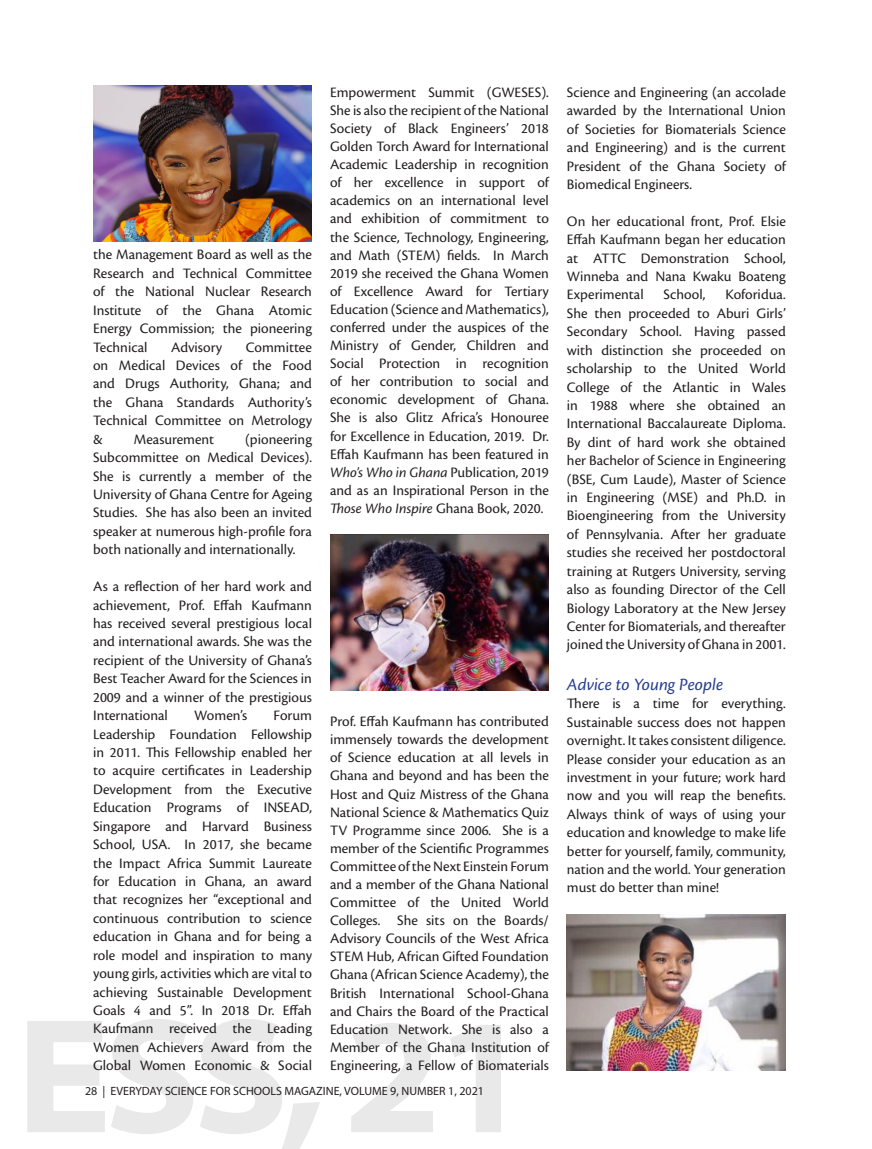
<style>
.page{position:relative;width:872px;height:1149px;background:#fff}
.page>*{position:absolute;margin:0;border:0;box-sizing:border-box;transform-origin:0 0}
.t1{font:700 semi-expanded 165px "Myriad Pro";color:#231f20}
.t2{font:italic 18px "Cronos Pro";color:#253c94}
.t3{font:15px/18.5px "Cronos Pro";color:#231f20;text-align:justify}
.t4{font:12px "Myriad Pro";color:#231f20}
.s1{font-style:italic}
</style>
<div class="page">
<img style="left:93px;top:85px;width:218px;height:156px">
<img style="left:330px;top:534px;width:219px;height:155px">
<img style="left:567px;top:914px;width:218px;height:155px">
<p class="t3" style="left:330px;top:83px;width:220px;line-height:18px">Empowerment Summit (GWESES).<br>She is also the recipient of the National Society of Black Engineers’ 2018<br>Golden Torch Award for International Academic Leadership in recognition of her excellence in support of academics on an international level and exhibition of commitment to the Science, Technology, Engineering, and Math (STEM) fields. In March 2019 she received the Ghana Women of Excellence Award for Tertiary Education (Science and Mathematics), conferred under the auspices of the Ministry of Gender, Children and Social Protection in recognition of her contribution to social and economic development of Ghana.<br>She is also Glitz Africa’s Honouree for Excellence in Education, 2019. Dr.<br>Effah Kaufmann has been featured in <span class="s1">Who’s Who in Ghana</span> Publication, 2019 and as an Inspirational Person in the <span class="s1">Those Who Inspire</span> Ghana Book, 2020.</p>
<p class="t3" style="left:93px;top:245px;width:220px">the Management Board as well as the Research and Technical Committee of the National Nuclear Research Institute of the Ghana Atomic Energy Commission; the pioneering Technical</p>
<p class="t3" style="left:171px;top:337px;width:53px">Advisory</p>
<p class="t3" style="left:93px;top:337px;width:220px;text-indent:153px">Committee on Medical Devices of the Food and Drugs Authority, Ghana; and the Ghana Standards Authority’s Technical Committee on Metrology &amp;</p>
<p class="t3" style="left:93px;top:430px;width:220px;text-indent:152px">(pioneering Subcommittee on Medical Devices).<br>She is currently a member of the University of Ghana Centre for Ageing Studies. She has also been an invited speaker at numerous high-profile fora both nationally and internationally.</p>
<p class="t3" style="left:93px;top:577px;width:220px">As a reflection of her hard work and achievement, Prof. Effah Kaufmann has received several prestigious local and international awards. She was the recipient of the University of Ghana’s Best Teacher Award for the Sciences in 2009 and a winner of the prestigious International</p>
<p class="t3" style="left:134px;top:430px;width:82px">Measurement</p>
<p class="t3" style="left:194px;top:706px;width:54px">Women’s</p>
<p class="t3" style="left:93px;top:706px;width:220px;text-indent:180px">Forum Leadership Foundation Fellowship in 2011. This Fellowship enabled her to acquire certificates in Leadership Development from the Executive Education Programs of INSEAD, Singapore and Harvard Business School, USA. In 2017, she became the Impact Africa Summit Laureate for Education in Ghana, an award that recognizes her “exceptional and continuous contribution to science education in Ghana and for being a role model and inspiration to many young girls, activities which are vital to achieving Sustainable Development Goals 4 and 5”. In 2018 Dr. Effah Kaufmann received the Leading Women Achievers Award from the Global Women Economic &amp; Social</p>
<p class="t3" style="left:330px;top:712px;width:220px;line-height:18px">Prof. Effah Kaufmann has contributed immensely towards the development of Science education at all levels in Ghana and beyond and has been the Host and Quiz Mistress of the Ghana National Science &amp; Mathematics Quiz TV Programme since 2006. She is a member of the Scientific Programmes Committee of the Next Einstein Forum and a member of the Ghana National Committee of the United World Colleges. She sits on the Boards/ Advisory Councils of the West Africa STEM Hub, African Gifted Foundation Ghana (African Science Academy), the British International School-Ghana and Chairs the Board of the Practical Education Network. She is also a Member of the Ghana Institution of Engineering, a Fellow of Biomaterials</p>
<h1 class="t1" style="left:16px;top:982px;width:518px">ESS, 21</h1>
<p class="t4" style="left:85px;top:1083px;width:400px">28 | EVERYDAY SCIENCE FOR SCHOOLS MAGAZINE, VOLUME 9, NUMBER 1, 2021</p>
<p class="t3" style="left:567px;top:83px;width:220px">Science and Engineering (an accolade awarded by the International Union of Societies for Biomaterials Science and Engineering) and is the current President of the Ghana Society of Biomedical Engineers.</p>
<p class="t3" style="left:567px;top:212px;width:220px">On her educational front, Prof. Elsie Effah Kaufmann began her education at ATTC Demonstration School, Winneba and Nana Kwaku Boateng Experimental</p>
<p class="t3" style="left:567px;top:285px;width:220px;text-indent:158px">Koforidua.<br>She then proceeded to Aburi Girls’ Secondary School. Having passed with distinction she proceeded on scholarship to the United World College of the Atlantic in Wales in 1988 where she obtained an International Baccalaureate Diploma.<br>By dint of hard work she obtained her Bachelor of Science in Engineering (BSE, Cum Laude), Master of Science in Engineering (MSE) and Ph.D. in Bioengineering from the University of Pennsylvania. After her graduate studies she received her postdoctoral training at Rutgers University, serving also as founding Director of the Cell Biology Laboratory at the New Jersey Center for Biomaterials, and thereafter joined the University of Ghana in 2001.</p>
<p class="t2" style="left:567px;top:673px;width:158px">Advice to Young People</p>
<p class="t3" style="left:567px;top:694px;width:220px">There is a time for everything.<br>Sustainable success does not happen overnight. It takes consistent diligence.<br>Please consider your education as an investment in your future; work hard now and you will reap the benefits.<br>Always think of ways of using your education and knowledge to make life better for yourself, family, community, nation and the world. Your generation must do better than mine!</p>
<p class="t3" style="left:663px;top:285px;width:43px">School,</p>
</div>
